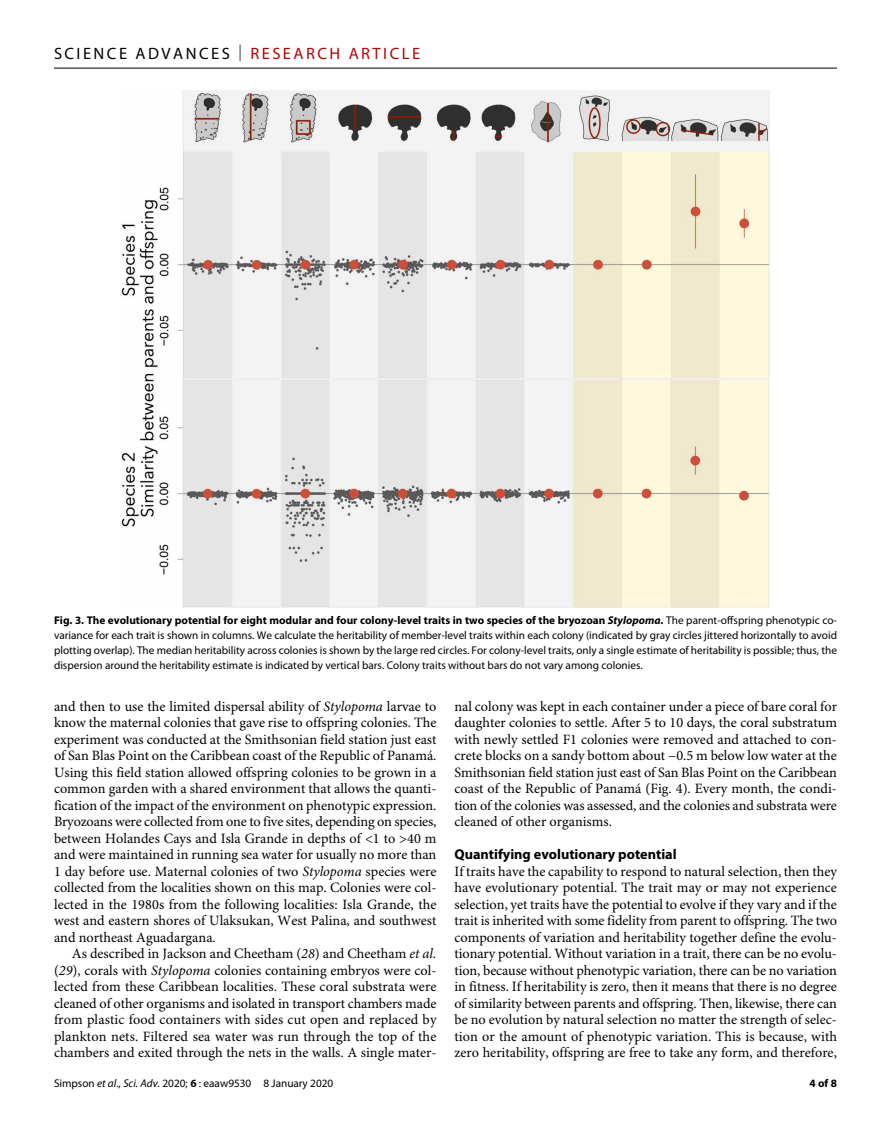
<style>
.page{position:relative;width:891px;height:1134px;background:#fff}
.page>*{position:absolute;margin:0;border:0;box-sizing:border-box;transform-origin:0 0}
.t1{font:16.5px "Myriad Pro";letter-spacing:.15em;color:#000}
.t2{font:14.25px/16.5px "Minion Pro";color:#000;text-align:justify}
.t3{font:700 14.25px "Myriad Pro";color:#000}
.t4{font:11.25px/15px "Myriad Pro";color:#000;text-align:justify}
.t5{font:700 11.25px "Myriad Pro";color:#000}
.s1{font-weight:300}
.s2{color:#b10508}
.s3{font-weight:700}
.s4{font-weight:700;font-style:italic}
.s5{font-style:italic}
</style>
<div class="page">
<hr style="left:54px;top:68px;width:783px;height:1px;background:#000">
<img style="left:122px;top:90px;width:647px;height:518px">
<p class="t1" style="left:54px;top:40px;width:368px">SCIENCE ADVANCES <span class="s1">|</span> <span class="s2">RESEARCH ARTICLE</span></p>
<p class="t4" style="left:54px;top:613px;width:785px"><span class="s3">Fig. 3. The evolutionary potential for eight modular and four colony-level traits in two species of the bryozoan</span> <span class="s4">Stylopoma</span><span class="s3">.</span> The parent-offspring phenotypic co&shy;variance for each trait is shown in columns. We calculate the heritability of member-level traits within each colony (indicated by gray circles jittered horizontally to avoid plotting overlap). The median heritability across colonies is shown by the large red circles. For colony-level traits, only a single estimate of heritability is possible; thus, the dispersion around the heritability estimate is indicated by vertical bars. Colony traits without bars do not vary among colonies.</p>
<p class="t2" style="left:54px;top:699px;width:384px">and then to use the limited dispersal ability of <span class="s5">Stylopoma</span> larvae to know the maternal colonies that gave rise to offspring colonies. The experiment was conducted at the Smithsonian field station just east of San Blas Point on the Caribbean coast of the Republic of Panamá.<br>Using this field station allowed offspring colonies to be grown in a common garden with a shared environment that allows the quanti&shy;fication of the impact of the environment on phenotypic expression.<br>Bryozoans were collected from one to five sites, depending on species, between Holandes Cays and Isla Grande in depths of &lt;1 to &gt;40 m and were maintained in running sea water for usually no more than 1 day before use. Maternal colonies of two <span class="s5">Stylopoma</span> species were collected from the localities shown on this map. Colonies were col&shy;lected in the 1980s from the following localities: Isla Grande, the west and eastern shores of Ulaksukan, West Palina, and southwest and northeast Aguadargana.</p>
<p class="t2" style="left:54px;top:947px;width:384px;text-indent:18px">As described in Jackson and Cheetham (<span class="s5">28</span>) and Cheetham <span class="s5">et al. </span>(<span class="s5">29</span>), corals with <span class="s5">Stylopoma</span> colonies containing embryos were col&shy;lected from these Caribbean localities. These coral substrata were cleaned of other organisms and isolated in transport chambers made from plastic food containers with sides cut open and replaced by plankton nets. Filtered sea water was run through the top of the chambers and exited through the nets in the walls. A single mater-</p>
<p class="t4" style="left:54px;top:1076px;width:281px">Simpson <span class="s5">et al</span>., <span class="s5">Sci. Adv.</span> 2020; <span class="s3">6</span> : eaaw9530 8 January 2020</p>
<p class="t2" style="left:454px;top:699px;width:384px">nal colony was kept in each container under a piece of bare coral for daughter colonies to settle. After 5 to 10 days, the coral substratum with newly settled F1 colonies were removed and attached to con&shy;crete blocks on a sandy bottom about −0.5 m below low water at the Smithsonian field station just east of San Blas Point on the Caribbean coast of the Republic of Panamá (Fig. 4). Every month, the condi&shy;tion of the colonies was assessed, and the colonies and substrata were cleaned of other organisms.</p>
<p class="t3" style="left:454px;top:843px;width:224px">Quantifying evolutionary potential</p>
<p class="t2" style="left:454px;top:864px;width:384px">If traits have the capability to respond to natural selection, then they have evolutionary potential. The trait may or may not experience selection, yet traits have the potential to evolve if they vary and if the trait is inherited with some fidelity from parent to offspring. The two components of variation and heritability together define the evolu&shy;tionary potential. Without variation in a trait, there can be no evolu&shy;tion, because without phenotypic variation, there can be no variation in fitness. If heritability is zero, then it means that there is no degree of similarity between parents and offspring. Then, likewise, there can be no evolution by natural selection no matter the strength of selec&shy;tion or the amount of phenotypic variation. This is because, with zero heritability, offspring are free to take any form, and therefore,</p>
<p class="t5" style="left:810px;top:1074px;width:29px">4 of 8</p>
</div>
